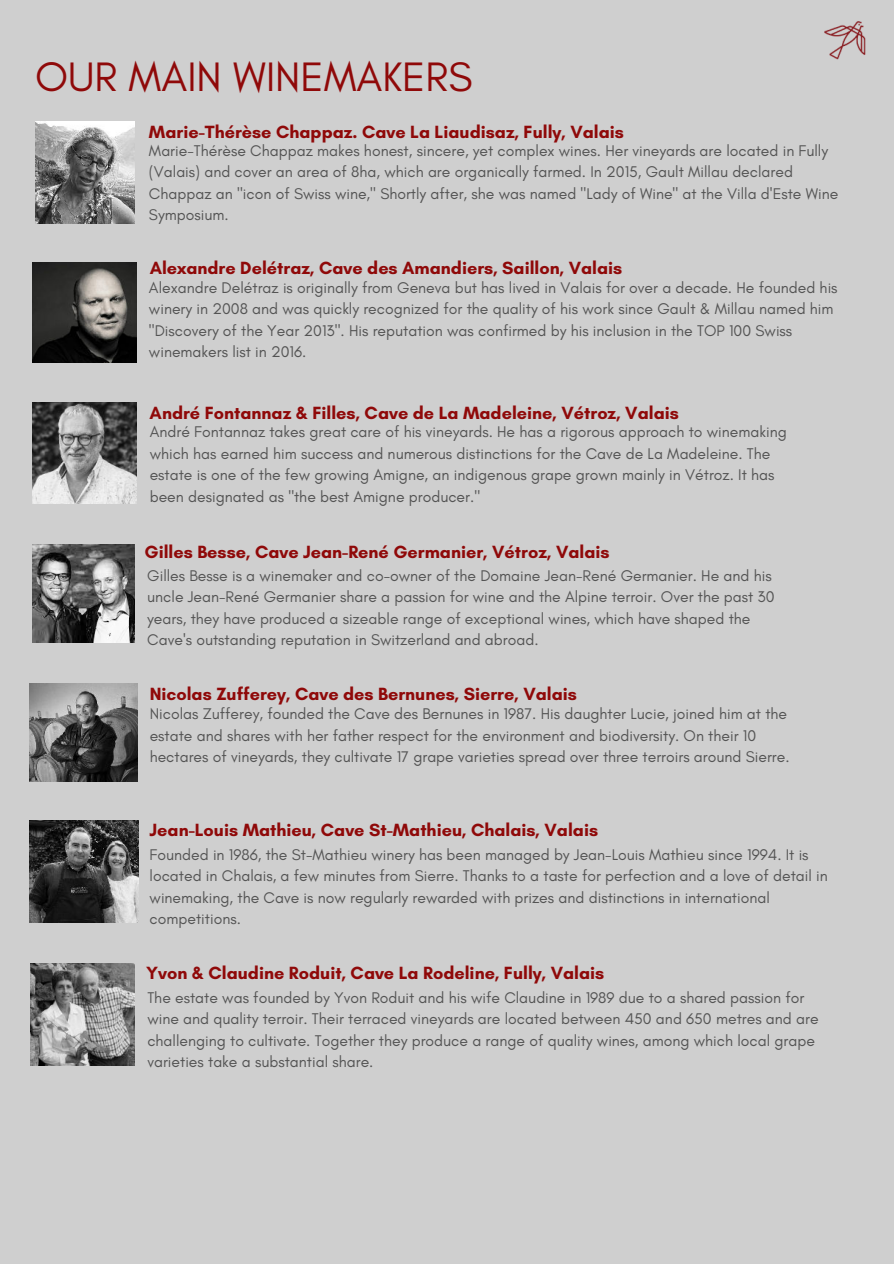
<style>
.page{position:relative;width:894px;height:1264px;background:#fff}
.page>*{position:absolute;margin:0;border:0;box-sizing:border-box;transform-origin:0 0}
.t1{font:41.85px "Glacial Indifference";color:#8f0909}
.t2{font:700 18px "Glacial Indifference";color:#8f0909}
.t3{font:15.75px/21.3px "Glacial Indifference";color:#545454}
</style>
<div class="page">
<div style="left:0;top:0;width:893px;height:1263px;background:#cfcfcf"></div>
<img style="left:35px;top:121px;width:99px;height:103px">
<img style="left:33px;top:262px;width:103px;height:101px">
<img style="left:33px;top:402px;width:103px;height:101px">
<img style="left:29px;top:820px;width:109px;height:102px">
<img style="left:824px;top:21px;width:42px;height:39px">
<img style="left:29px;top:684px;width:108px;height:98px">
<img style="left:33px;top:545px;width:101px;height:97px">
<img style="left:31px;top:963px;width:103px;height:102px">
<h1 class="t1" style="left:35px;top:54px;width:438px">OUR MAIN WINEMAKERS</h1>
<p class="t2" style="left:149px;top:120px;width:476px">Marie-Thérèse Chappaz. Cave La Liaudisaz, Fully, Valais</p>
<p class="t3" style="left:149px;top:140px;width:690px">Marie-Thérèse Chappaz makes honest, sincere, yet complex wines. Her vineyards are located in Fully (Valais) and cover an area of 8ha, which are organically farmed. In 2015, Gault Millau declared Chappaz an "icon of Swiss wine," Shortly after, she was named "Lady of Wine" at the Villa d'Este Wine Symposium.</p>
<p class="t2" style="left:150px;top:257px;width:474px">Alexandre Delétraz, Cave des Amandiers, Saillon, Valais</p>
<p class="t3" style="left:149px;top:277px;width:690px">Alexandre Delétraz is originally from Geneva but has lived in Valais for over a decade. He founded his winery in 2008 and was quickly recognized for the quality of his work since Gault &amp; Millau named him "Discovery of the Year 2013". His reputation was confirmed by his inclusion in the TOP 100 Swiss winemakers list in 2016.</p>
<p class="t2" style="left:149px;top:401px;width:530px">André Fontannaz &amp; Filles, Cave de La Madeleine, Vétroz, Valais</p>
<p class="t3" style="left:150px;top:422px;width:638px">André Fontannaz takes great care of his vineyards. He has a rigorous approach to winemaking which has earned him success and numerous distinctions for the Cave de La Madeleine. The estate is one of the few growing Amigne, an indigenous grape grown mainly in Vétroz. It has been designated as "the best Amigne producer."</p>
<p class="t2" style="left:144px;top:541px;width:466px">Gilles Besse, Cave Jean-René Germanier, Vétroz, Valais</p>
<p class="t3" style="left:147px;top:565px;width:628px">Gilles Besse is a winemaker and co-owner of the Domaine Jean-René Germanier. He and his uncle Jean-René Germanier share a passion for wine and the Alpine terroir. Over the past 30 years, they have produced a sizeable range of exceptional wines, which have shaped the Cave's outstanding reputation in Switzerland and abroad.</p>
<p class="t2" style="left:150px;top:683px;width:428px">Nicolas Zufferey, Cave des Bernunes, Sierre, Valais</p>
<p class="t3" style="left:150px;top:703px;width:641px">Nicolas Zufferey, founded the Cave des Bernunes in 1987. His daughter Lucie, joined him at the estate and shares with her father respect for the environment and biodiversity. On their 10 hectares of vineyards, they cultivate 17 grape varieties spread over three terroirs around Sierre.</p>
<p class="t2" style="left:149px;top:819px;width:450px">Jean-Louis Mathieu, Cave St-Mathieu, Chalais, Valais</p>
<p class="t3" style="left:149px;top:844px;width:679px">Founded in 1986, the St-Mathieu winery has been managed by Jean-Louis Mathieu since 1994. It is located in Chalais, a few minutes from Sierre. Thanks to a taste for perfection and a love of detail in winemaking, the Cave is now regularly rewarded with prizes and distinctions in international competitions.</p>
<p class="t2" style="left:146px;top:962px;width:459px">Yvon &amp; Claudine Roduit, Cave La Rodeline, Fully, Valais</p>
<p class="t3" style="left:147px;top:987px;width:672px">The estate was founded by Yvon Roduit and his wife Claudine in 1989 due to a shared passion for wine and quality terroir. Their terraced vineyards are located between 450 and 650 metres and are challenging to cultivate. Together they produce a range of quality wines, among which local grape varieties take a substantial share.</p>
</div>
